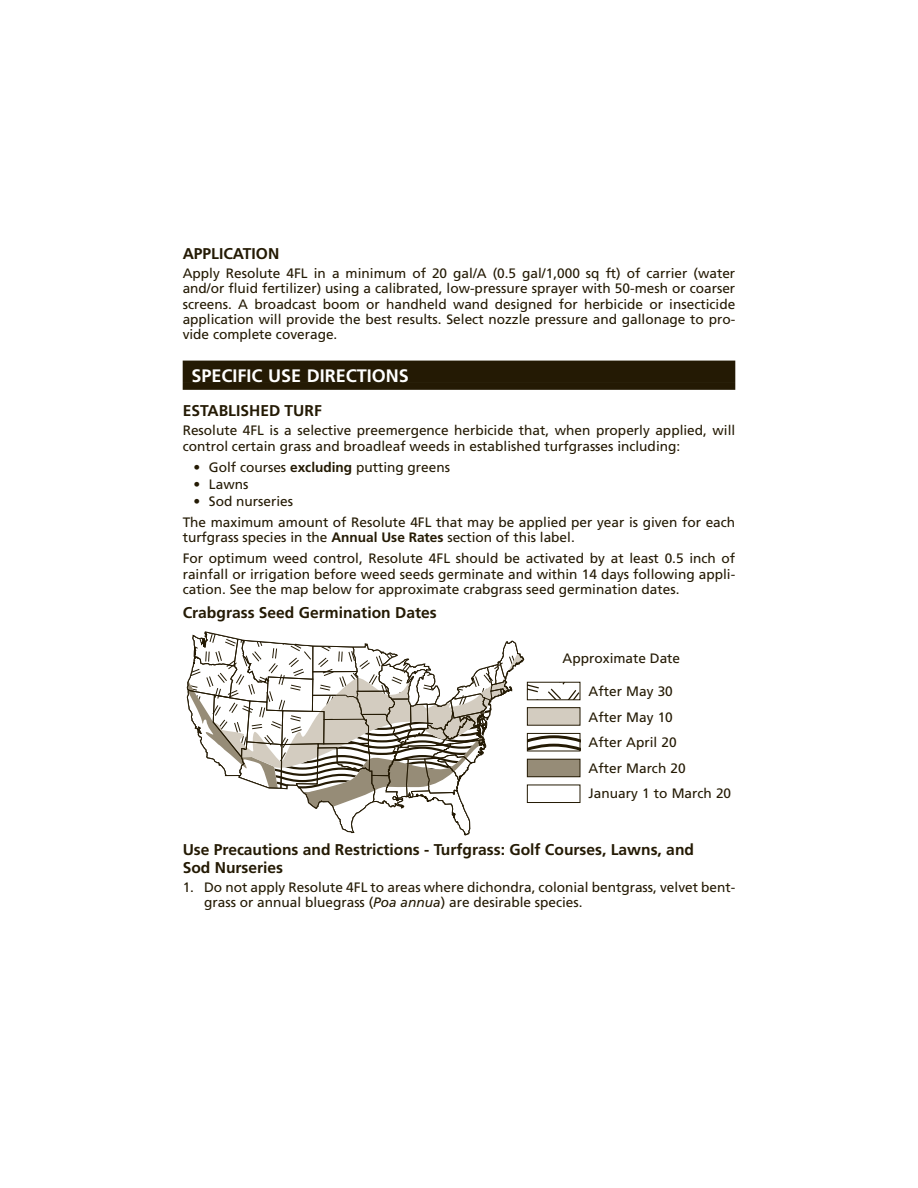
<style>
.page{position:relative;width:918px;height:1188px;background:#fff}
.page>*{position:absolute;margin:0;border:0;box-sizing:border-box;transform-origin:0 0}
.t1{font:700 18px "Frutiger LT Std";color:#fff}
.t2{font:700 15.6px/17.5px "Frutiger LT Std";color:#241a04}
.t3{font:13.65px/15.1px "Frutiger LT Std";color:#241a04}
.s1{font-weight:700}
.s2{font-style:italic}
</style>
<div class="page">
<div style="left:183px;top:361px;width:552px;height:21px;background:#241a04"></div>
<div style="left:183px;top:382px;width:552px;height:8px;background:#241a04"></div>
<svg style="left:186px;top:631px;width:344px;height:205px"></svg>
<div style="left:527px;top:708px;width:53px;height:17px;background:#d3ccc0"></div>
<div style="left:527px;top:707px;width:54px;height:19px;border:1px solid #241a04"></div>
<svg style="left:529px;top:735px;width:49px;height:14px"></svg>
<div style="left:527px;top:733px;width:53px;height:18px;border:1px solid #241a04"></div>
<div style="left:527px;top:759px;width:53px;height:18px;background:#968c77"></div>
<div style="left:527px;top:759px;width:53px;height:18px;border:1px solid #241a04"></div>
<div style="left:527px;top:785px;width:53px;height:18px;background:#fff"></div>
<div style="left:527px;top:784px;width:53px;height:19px;border:1px solid #241a04"></div>
<svg style="left:529px;top:684px;width:49px;height:14px"></svg>
<div style="left:527px;top:682px;width:53px;height:18px;border:1px solid #241a04"></div>
<p class="t2" style="left:183px;top:245px;width:98px">APPLICATION</p>
<p class="t3" style="left:183px;top:267px;width:554px;text-align:justify">Apply Resolute 4FL in a minimum of 20 gal/A (0.5 gal/1,000 sq ft) of carrier (water and/or fluid fertilizer) using a calibrated, low-pressure sprayer with 50-mesh or coarser screens. A broadcast boom or handheld wand designed for herbicide or insecticide application will provide the best results. Select nozzle pressure and gallonage to pro&shy;vide complete coverage.</p>
<h1 class="t1" style="left:191px;top:367px;width:219px">SPECIFIC USE DIRECTIONS</h1>
<p class="t2" style="left:183px;top:402px;width:141px">ESTABLISHED TURF</p>
<p class="t3" style="left:183px;top:424px;width:554px">Resolute 4FL is a selective preemergence herbicide that, when properly applied, will control certain grass and broadleaf weeds in established turfgrasses including:</p>
<p class="t3" style="left:194px;top:460px;width:258px">• Golf courses <span class="s1">excluding</span> putting greens</p>
<p class="t3" style="left:194px;top:477px;width:56px">• Lawns</p>
<p class="t3" style="left:183px;top:492px;width:554px;line-height:21.1px;text-indent:11px">• Sod nurseries<br>The maximum amount of Resolute 4FL that may be applied per year is given for each</p>
<p class="t3" style="left:183px;top:528px;width:554px;line-height:21.1px">turfgrass species in the <span class="s1">Annual Use Rates</span> section of this label.<br>For optimum weed control, Resolute 4FL should be activated by at least 0.5 inch of</p>
<p class="t3" style="left:183px;top:567px;width:554px">rainfall or irrigation before weed seeds germinate and within 14 days following appli&shy;cation. See the map below for approximate crabgrass seed germination dates.</p>
<p class="t2" style="left:183px;top:604px;width:255px">Crabgrass Seed Germination Dates</p>
<p class="t3" style="left:563px;top:652px;width:119px">Approximate Date</p>
<p class="t3" style="left:589px;top:680px;width:144px;line-height:25.3px">After May 30<br>After May 10<br>After April 20<br>After March 20<br>January 1 to March 20</p>
<p class="t2" style="left:183px;top:841px;width:513px">Use Precautions and Restrictions - Turfgrass: Golf Courses, Lawns, and<br>Sod Nurseries</p>
<p class="t3" style="left:204px;top:881px;width:533px;text-indent:-21px">1. Do not apply Resolute 4FL to areas where dichondra, colonial bentgrass, velvet bent&shy;grass or annual bluegrass (<span class="s2">Poa annua</span>) are desirable species.</p>
</div>
